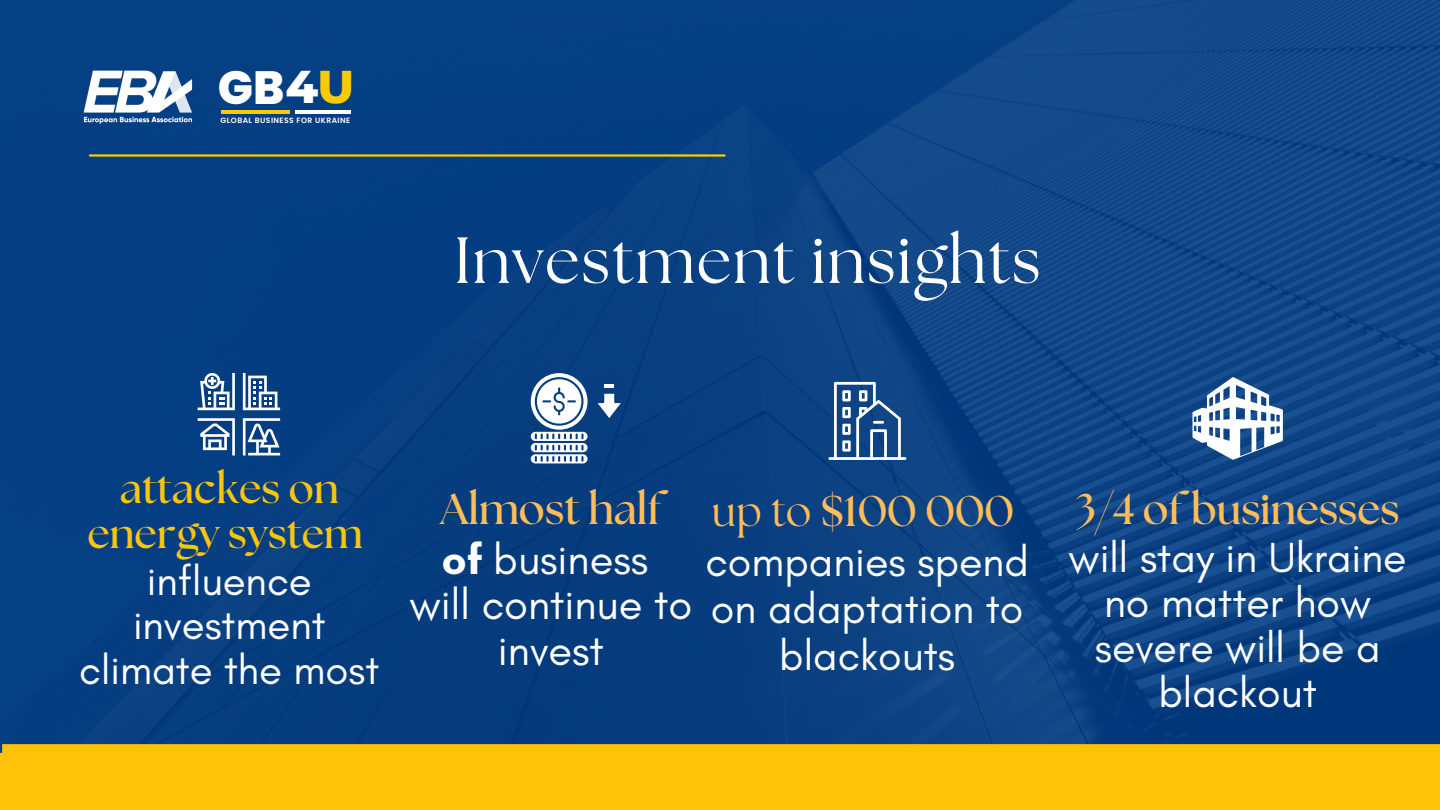
<style>
.page{position:relative;width:1440px;height:810px;background:#fff}
.page>*{position:absolute;margin:0;border:0;box-sizing:border-box;transform-origin:0 0}
.t1{font:65px "The Seasons";letter-spacing:.025em;color:#fff}
.t2{font:800 46.6px "Poppins";color:#fff}
.t3{font:43.4px/45.8px "Glacial Indifference";color:#fff;text-align:center}
.t4{font:700 43.4px "The Seasons";color:#ffbd59}
.t5{font:43px/47.2px "Glacial Indifference";color:#fff;text-align:center}
.t6{font:700 43px "The Seasons";color:#ffbd59}
.t7{font:42.9px/45px "Glacial Indifference";color:#fff;text-align:center}
.t8{font:700 42.9px "The Seasons";color:#ffbd59}
.t9{font:42px/44.2px "Glacial Indifference";color:#fff;text-align:center}
.t10{font:700 42px/45px "The Seasons";color:#fac60b;text-align:center}
.t11{font:600 7.6px "Poppins";letter-spacing:.06em;color:#fff}
.s1{font-family:"Montserrat";font-size:46.8px}
.s2{font-family:"Montserrat";font-size:46.8px;color:#f9ca06}
.s3{font-weight:700}
.s4{font-weight:400}
</style>
<div class="page">
<img style="left:0;top:0;width:1440px;height:753px">
<hr style="left:89px;top:154px;width:637px;height:3px;background:#f9ca06">
<hr style="left:221px;top:110px;width:69px;height:4px;background:#f9ca06">
<hr style="left:295px;top:110px;width:56px;height:4px;background:#fff">
<img style="left:59px;top:26px;width:152px;height:152px">
<svg style="left:198px;top:418px;width:37px;height:37px"></svg>
<svg style="left:198px;top:373px;width:37px;height:37px"></svg>
<svg style="left:243px;top:418px;width:37px;height:37px"></svg>
<svg style="left:243px;top:373px;width:37px;height:37px"></svg>
<svg style="left:531px;top:373px;width:57px;height:90px"></svg>
<hr style="left:604px;top:384px;width:10px;height:4px;background:#fff">
<svg style="left:598px;top:394px;width:23px;height:24px"></svg>
<hr style="left:828px;top:457px;width:78px;height:3px;background:#fff">
<svg style="left:834px;top:382px;width:67px;height:78px"></svg>
<svg style="left:1193px;top:377px;width:90px;height:83px"></svg>
<div style="left:2px;top:744px;width:1438px;height:66px;background:#fec209"></div>
<p class="t2" style="left:218px;top:55px;width:138px">GB<span class="s1">4</span><span class="s2">U</span></p>
<p class="t11" style="left:221px;top:115px;width:131px">GLOBAL BUSINESS FOR UKRAINE</p>
<h1 class="t1" style="left:454px;top:231px;width:588px">Investment insights</h1>
<p class="t10" style="left:87px;top:468px;width:277px">attackes on energy system</p>
<p class="t9" style="left:79px;top:558px;width:302px">influence investment climate the most</p>
<p class="t4" style="left:440px;top:489px;width:222px">Almost half</p>
<p class="t3" style="left:409px;top:536px;width:284px"><span class="s3">of</span> business<br>will continue to invest</p>
<p class="t6" style="left:712px;top:492px;width:304px"><span class="s4">up to</span> $100 000</p>
<p class="t5" style="left:705px;top:537px;width:325px">companies spend on adaptation to blackouts</p>
<p class="t8" style="left:1076px;top:490px;width:325px">3/4 of businesses</p>
<p class="t7" style="left:1069px;top:535px;width:340px">will stay in Ukraine no matter how severe will be a blackout</p>
</div>
